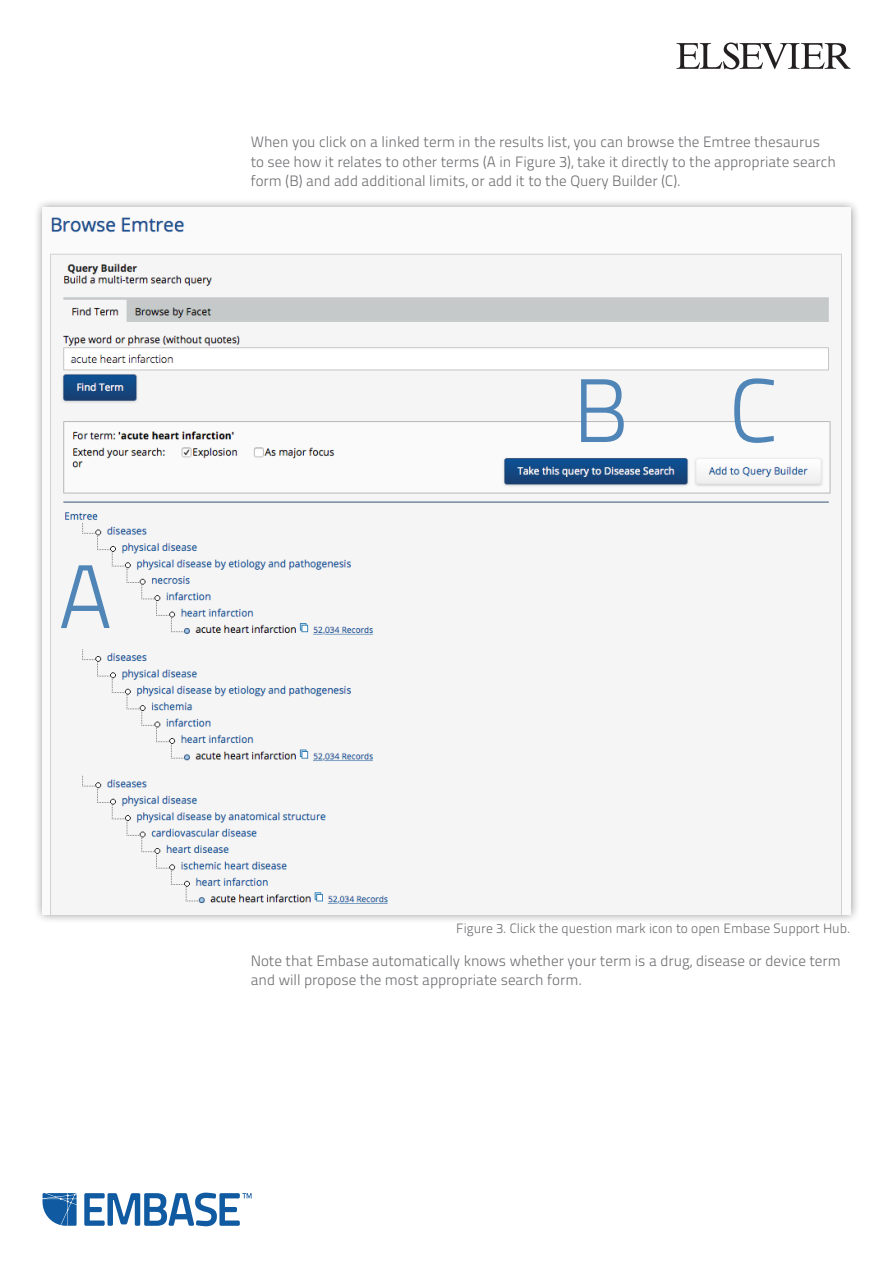
<style>
.page{position:relative;width:893px;height:1263px;background:#fff}
.page>*{position:absolute;margin:0;border:0;box-sizing:border-box;transform-origin:0 0}
.Body_Copy{font:90px "Titillium Text 25 L 250 wt";color:#5085b7}
.Body_Copy-2{font:15px/19.5px "Titillium Text 25 L 250 wt";color:#6c6d70}
.Body_Copy-3{font:13.5px "Titillium Text 25 L 250 wt";color:#6c6d70}
</style>
<div class="page">
<svg style="left:676px;top:43px;width:174px;height:26px"></svg>
<svg style="left:84px;top:1192px;width:168px;height:34px"></svg>
<svg style="left:43px;top:1193px;width:34px;height:33px"></svg>
<div style="left:33px;top:198px;width:827px;height:726px;background:#231f20;opacity:.5"></div>
<img style="left:43px;top:208px;width:807px;height:706px">
<p class="Body_Copy" style="left:58px;top:531px;width:56px">A</p>
<p class="Body_Copy-2" style="left:251px;top:132px;width:587px">When you click on a linked term in the results list, you can browse the Emtree thesaurus to see how it relates to other terms (A in Figure 3), take it directly to the appropriate search form (B) and add additional limits, or add it to the Query Builder (C).</p>
<p class="Body_Copy" style="left:572px;top:345px;width:57px">B</p>
<p class="Body_Copy" style="left:729px;top:345px;width:50px">C</p>
<p class="Body_Copy-3" style="left:456px;top:918px;width:396px">Figure 3. Click the question mark icon to open Embase Support Hub.</p>
<p class="Body_Copy-2" style="left:251px;top:950px;width:592px">Note that Embase automatically knows whether your term is a drug, disease or device term and will propose the most appropriate search form.</p>
</div>
